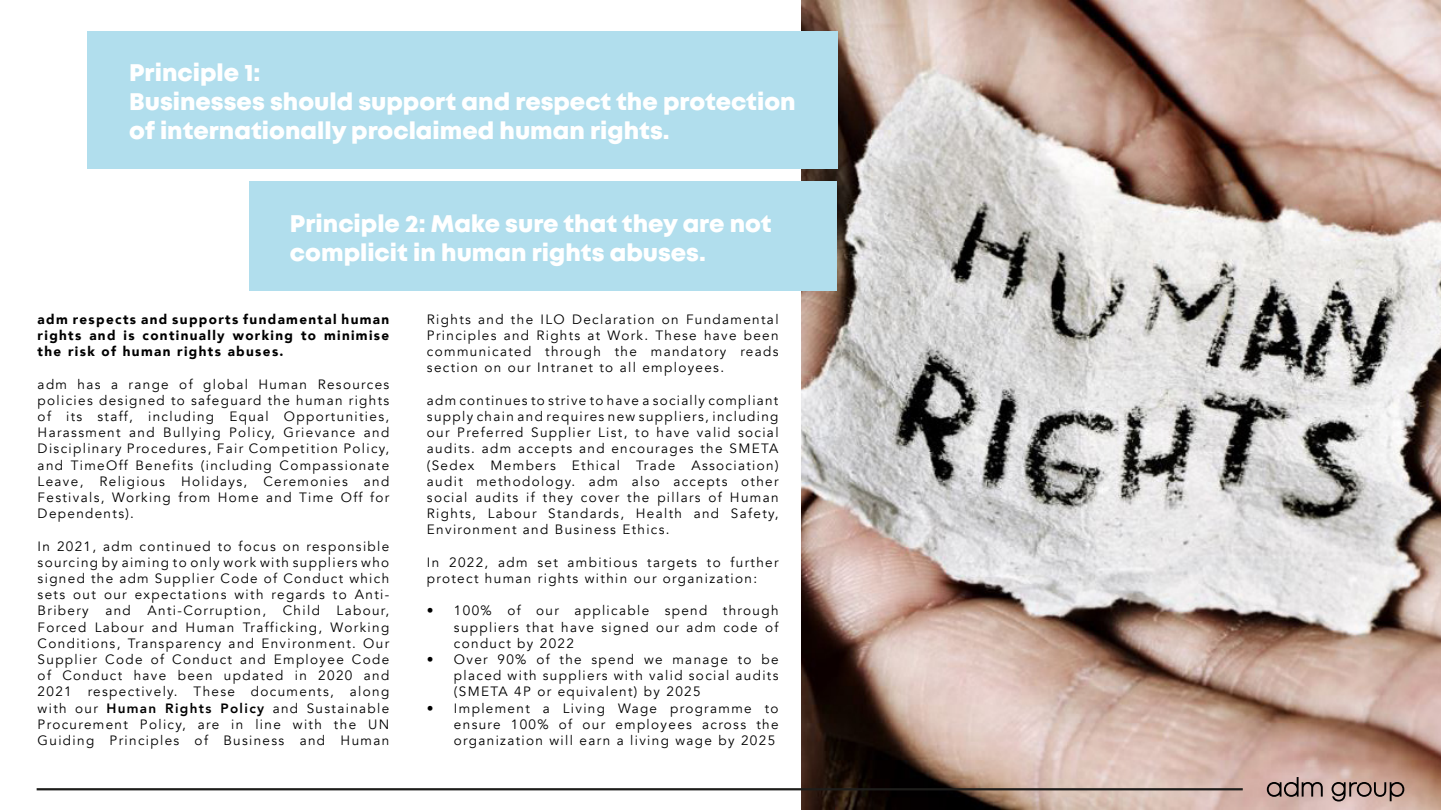
<style>
.page{position:relative;width:1441px;height:810px;background:#fff}
.page>*{position:absolute;margin:0;border:0;box-sizing:border-box;transform-origin:0 0}
.t1{font:24px/28.8px "Mont Heavy DEMO";color:#fff}
.t2{font:13.5px/16.2px "Avenir";letter-spacing:.1em;color:#000;text-align:justify}
.t3{font:900 13.5px/16.2px "Avenir";letter-spacing:.1em;color:#000;text-align:justify}
.s1{font-weight:800}
</style>
<div class="page">
<img style="left:801px;top:0;width:639px;height:810px">
<div style="left:88px;top:31px;width:749px;height:138px;background:#b1deed"></div>
<div style="left:249px;top:181px;width:587px;height:110px;background:#b1deed"></div>
<svg style="left:1266px;top:777px;width:56px;height:20px"></svg>
<svg style="left:1331px;top:782px;width:73px;height:20px"></svg>
<hr style="left:37px;top:788px;width:1205px;height:2px;background:#1d1d1b">
<h1 class="t1" style="left:129px;top:60px;width:668px">Principle 1:<br>Businesses should support and respect the protection of internationally proclaimed human rights.</h1>
<h1 class="t1" style="left:290px;top:211px;width:483px">Principle 2: Make sure that they are not complicit in human rights abuses.</h1>
<p class="t3" style="left:38px;top:311px;width:353px">adm respects and supports fundamental human rights and is continually working to minimise the risk of human rights abuses.</p>
<p class="t2" style="left:38px;top:376px;width:353px">adm has a range of global Human Resources policies designed to safeguard the human rights of its staff, including Equal Opportunities, Harassment and Bullying Policy, Grievance and Disciplinary Procedures, Fair Competition Policy, and TimeOff Benefits (including Compassionate Leave, Religious Holidays, Ceremonies and Festivals, Working from Home and Time Off for Dependents).</p>
<p class="t2" style="left:38px;top:538px;width:353px">In 2021, adm continued to focus on responsible sourcing by aiming to only work with suppliers who signed the adm Supplier Code of Conduct which sets out our expectations with regards to Anti-Bribery and Anti-Corruption, Child Labour, Forced Labour and Human Trafficking, Working Conditions, Transparency and Environment. Our Supplier Code of Conduct and Employee Code of Conduct have been updated in 2020 and 2021 respectively. These documents, along with our <span class="s1">Human Rights Policy</span> and Sustainable Procurement Policy, are in line with the UN Guiding Principles of Business and Human</p>
<p class="t2" style="left:427px;top:311px;width:353px">Rights and the ILO Declaration on Fundamental Principles and Rights at Work. These have been communicated through the mandatory reads section on our Intranet to all employees.</p>
<p class="t2" style="left:427px;top:392px;width:353px">adm continues to strive to have a socially compliant supply chain and requires new suppliers, including our Preferred Supplier List, to have valid social audits. adm accepts and encourages the SMETA (Sedex Members Ethical Trade Association) audit methodology. adm also accepts other social audits if they cover the pillars of Human Rights, Labour Standards, Health and Safety, Environment and Business Ethics.</p>
<p class="t2" style="left:427px;top:554px;width:353px">In 2022, adm set ambitious targets to further protect human rights within our organization:</p>
<p class="t2" style="left:454px;top:603px;width:326px;text-indent:-27px">• 100% of our applicable spend through suppliers that have signed our adm code of conduct by 2022</p>
<p class="t2" style="left:454px;top:652px;width:326px;text-indent:-27px">• Over 90% of the spend we manage to be placed with suppliers with valid social audits (SMETA 4P or equivalent) by 2025</p>
<p class="t2" style="left:454px;top:700px;width:326px;text-indent:-27px">• Implement a Living Wage programme to ensure 100% of our employees across the organization will earn a living wage by 2025</p>
</div>
